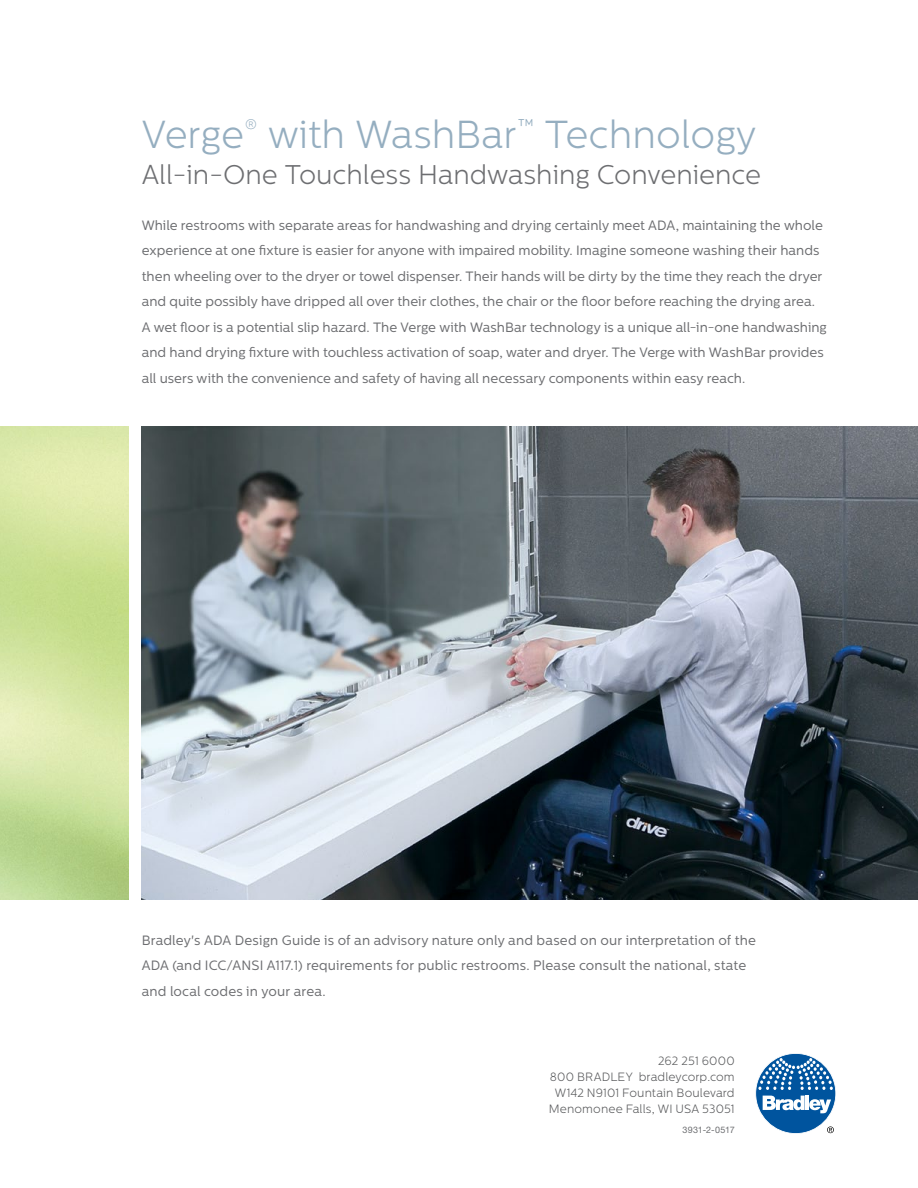
<style>
.page{position:relative;width:918px;height:1188px;background:#fff}
.page>*{position:absolute;margin:0;border:0;box-sizing:border-box;transform-origin:0 0}
.Page_Header{font:300 39px "Centrale Sans";color:#95aec0}
.Cover_Subhead{font:300 27px "Centrale Sans";color:#6d6e71}
.Body_Copy{font:13.5px/25.5px "Centrale Sans";color:#6d6e71}
.Body_copy{font:300 12px "Centrale Sans";letter-spacing:.01em;color:#58595b}
.Lit_Number{font:9px "Helvetica Neue";letter-spacing:.005em;color:#6d6e71}
</style>
<div class="page">
<img style="left:142px;top:427px;width:776px;height:472px">
<svg style="left:755px;top:1053px;width:81px;height:81px"></svg>
<p class="Page_Header" style="left:142px;top:112px;width:616px">Verge<sup>®</sup> with WashBar<sup>™</sup> Technology</p>
<p class="Cover_Subhead" style="left:142px;top:159px;width:621px">All-in-One Touchless Handwashing Convenience</p>
<p class="Body_Copy" style="left:142px;top:212px;width:687px">While restrooms with separate areas for handwashing and drying certainly meet ADA, maintaining the whole experience at one fixture is easier for anyone with impaired mobility. Imagine someone washing their hands then wheeling over to the dryer or towel dispenser. Their hands will be dirty by the time they reach the dryer and quite possibly have dripped all over their clothes, the chair or the floor before reaching the drying area.<br>A wet floor is a potential slip hazard. The Verge with WashBar technology is a unique all-in-one handwashing and hand drying fixture with touchless activation of soap, water and dryer. The Verge with WashBar provides all users with the convenience and safety of having all necessary components within easy reach.</p>
<p class="Body_Copy" style="left:142px;top:927px;width:616px">Bradley's ADA Design Guide is of an advisory nature only and based on our interpretation of the<br>ADA (and ICC/ANSI A117.1) requirements for public restrooms. Please consult the national, state and local codes in your area.</p>
<p class="Body_copy" style="left:658px;top:1054px;width:78px">262 251 6000</p>
<p class="Body_copy" style="left:550px;top:1070px;width:186px">800 BRADLEY bradleycorp.com</p>
<p class="Body_copy" style="left:555px;top:1086px;width:181px">W142 N9101 Fountain Boulevard</p>
<p class="Body_copy" style="left:549px;top:1102px;width:187px">Menomonee Falls, WI USA 53051</p>
<p class="Lit_Number" style="left:683px;top:1125px;width:54px">3931-2-0517</p>
</div>
